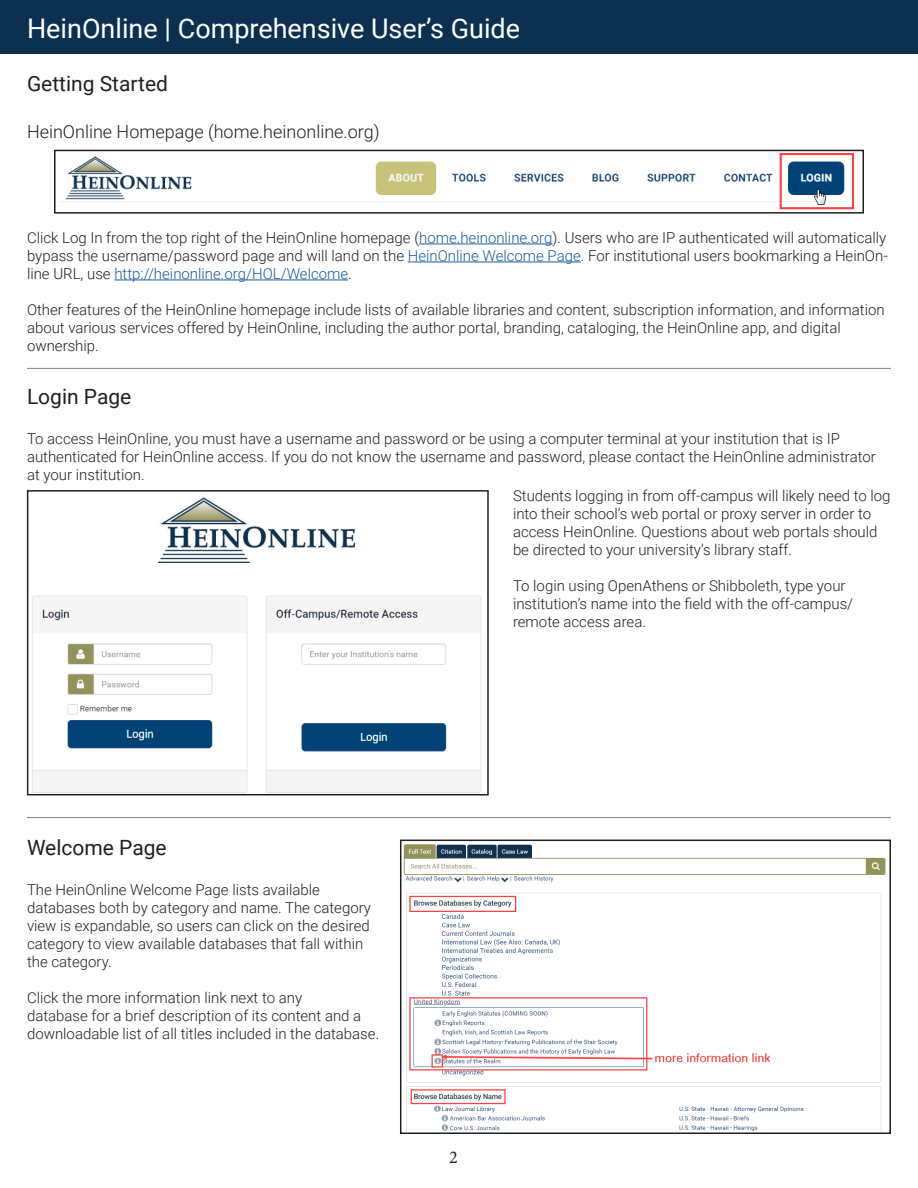
<style>
.page{position:relative;width:918px;height:1188px;background:#fff}
.page>*{position:absolute;margin:0;border:0;box-sizing:border-box;transform-origin:0 0}
.t1{font:27px "Roboto";color:#fff}
.body{font:21px "Roboto";color:#231f20}
.t2{font:300 18px "Roboto";color:#231f20}
.t3{font:18px "Minion Pro";color:#231f20}
.body-2{font:300 15px/18px "Roboto";color:#231f20}
.s1{color:#175d9e}
</style>
<div class="page">
<div style="left:0;top:0;width:918px;height:54px;background:#0c304f"></div>
<hr style="left:419px;top:244px;width:134px;height:1px;background:#175d9e">
<hr style="left:408px;top:262px;width:173px;height:1px;background:#175d9e">
<hr style="left:114px;top:280px;width:234px;height:1px;background:#175d9e">
<img style="left:59px;top:154px;width:800px;height:56px">
<div style="left:54px;top:150px;width:810px;height:64px;border:2px solid #231f20"></div>
<img style="left:32px;top:497px;width:449px;height:295px">
<div style="left:27px;top:490px;width:462px;height:305px;border:2px solid #231f20"></div>
<img style="left:403px;top:844px;width:483px;height:287px">
<div style="left:400px;top:840px;width:491px;height:294px;border:2px solid #231f20"></div>
<hr style="left:27px;top:368px;width:864px;height:1px;background:#808285">
<hr style="left:27px;top:817px;width:864px;height:1px;background:#808285">
<p class="t1" style="left:27px;top:10px;width:495px">HeinOnline | Comprehensive User’s Guide</p>
<p class="body" style="left:27px;top:69px;width:143px">Getting Started</p>
<p class="t2" style="left:27px;top:119px;width:354px">HeinOnline Homepage (home.heinonline.org)</p>
<p class="body-2" style="left:27px;top:228px;width:862px;text-align:justify">Click Log In from the top right of the HeinOnline homepage (<span class="s1">home.heinonline.org</span>). Users who are IP authenticated will automatically bypass the username/password page and will land on the <span class="s1">HeinOnline Welcome Page</span>. For institutional users bookmarking a HeinOn&shy;line URL, use <span class="s1">http://heinonline.org/HOL/Welcome</span>.</p>
<p class="body-2" style="left:27px;top:300px;width:859px">Other features of the HeinOnline homepage include lists of available libraries and content, subscription information, and information about various services offered by HeinOnline, including the author portal, branding, cataloging, the HeinOnline app, and digital ownership.</p>
<p class="body" style="left:27px;top:382px;width:106px">Login Page</p>
<p class="body-2" style="left:27px;top:429px;width:850px">To access HeinOnline, you must have a username and password or be using a computer terminal at your institution that is IP authenticated for HeinOnline access. If you do not know the username and password, please contact the HeinOnline administrator at your institution.</p>
<p class="body-2" style="left:513px;top:487px;width:379px">Students logging in from off-campus will likely need to log into their school’s web portal or proxy server in order to access HeinOnline. Questions about web portals should be directed to your university’s library staff.</p>
<p class="body-2" style="left:513px;top:577px;width:342px">To login using OpenAthens or Shibboleth, type your institution’s name into the field with the off-campus/ remote access area.</p>
<p class="body" style="left:27px;top:833px;width:141px">Welcome Page</p>
<p class="body-2" style="left:27px;top:880px;width:346px">The HeinOnline Welcome Page lists available databases both by category and name. The category view is expandable, so users can click on the desired category to view available databases that fall within the category.</p>
<p class="body-2" style="left:27px;top:988px;width:354px">Click the more information link next to any<br>database for a brief description of its content and a downloadable list of all titles included in the database.</p>
<p class="t3" style="left:449px;top:1145px;width:10px">2</p>
</div>
